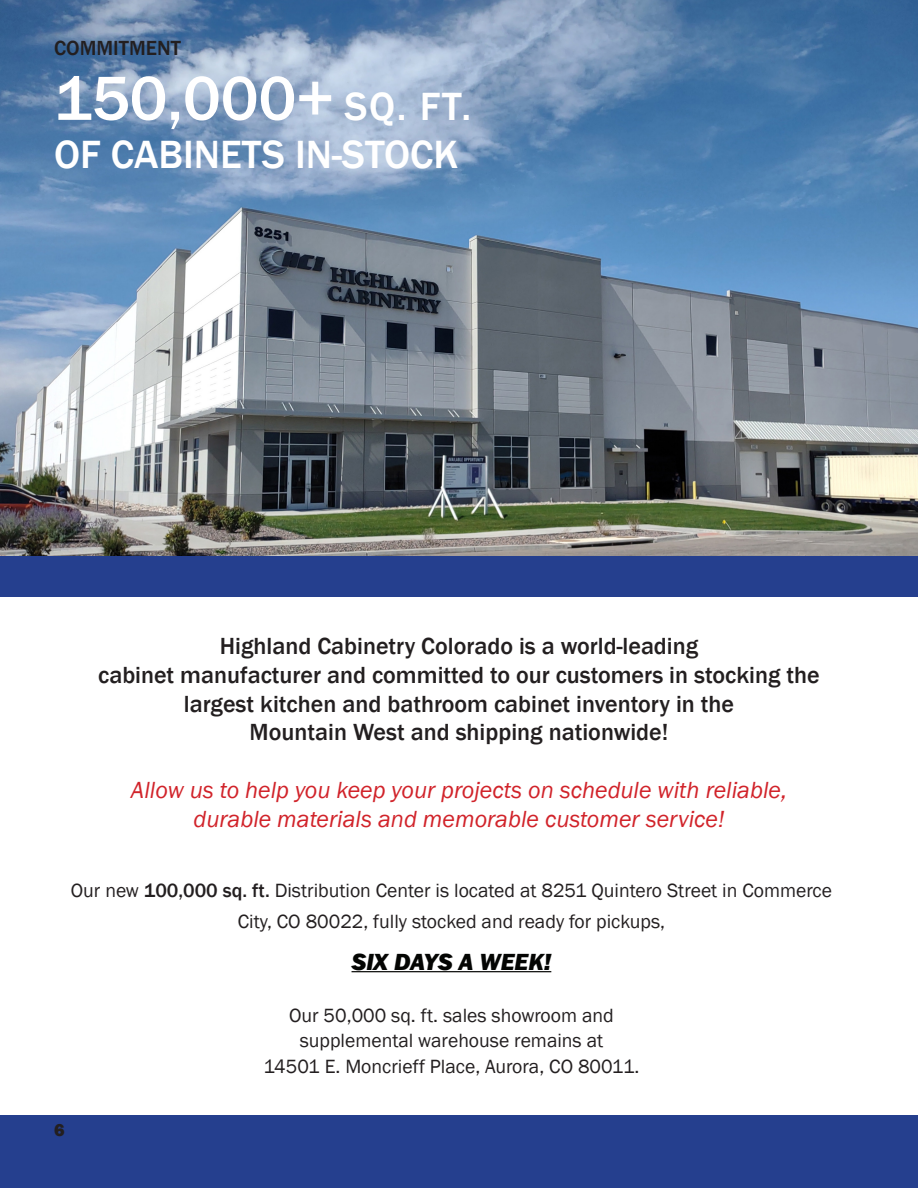
<style>
.page{position:relative;width:918px;height:1188px;background:#fff}
.page>*{position:absolute;margin:0;border:0;box-sizing:border-box;transform-origin:0 0}
.t1{font:500 64.5px "Franklin Gothic";color:#fff}
.t2{font:500 40.5px "Franklin Gothic";color:#fff}
.t3{font:500 24px "Franklin Gothic";color:#231f20}
.t4{font:italic 24px "Franklin Gothic";color:#d1232a}
.t5{font:italic 800 24px "Franklin Gothic";color:#040503}
.t6{font:500 21px "Franklin Gothic";color:#231f20}
.t7{font:19.65px/31.3px "Franklin Gothic";color:#231f20;text-align:center}
.t8{font:800 18px "Franklin Gothic";color:#231f20}
.s1{font-size:40.5px}
.s2{font-weight:500}
</style>
<div class="page">
<img style="left:0;top:0;width:918px;height:556px">
<div style="left:0;top:1115px;width:918px;height:73px;background:#253f8e"></div>
<hr style="left:352px;top:971px;width:199px;height:1px;background:#040503">
<div style="left:0;top:556px;width:918px;height:40px;background:#253f8e"></div>
<p class="t6" style="left:54px;top:35px;width:128px">COMMITMENT</p>
<p class="t1" style="left:54px;top:58px;width:419px">150,000+ <span class="s1">SQ. FT.</span></p>
<p class="t2" style="left:54px;top:130px;width:406px">OF CABINETS IN-STOCK</p>
<p class="t3" style="left:220px;top:631px;width:480px">Highland Cabinetry Colorado is a world-leading</p>
<p class="t3" style="left:98px;top:660px;width:723px">cabinet manufacturer and committed to our customers in stocking the</p>
<p class="t3" style="left:184px;top:689px;width:552px">largest kitchen and bathroom cabinet inventory in the</p>
<p class="t3" style="left:250px;top:718px;width:420px">Mountain West and shipping nationwide!</p>
<p class="t4" style="left:131px;top:775px;width:658px">Allow us to help you keep your projects on schedule with reliable,</p>
<p class="t4" style="left:194px;top:804px;width:532px">durable materials and memorable customer service!</p>
<p class="t7" style="left:71px;top:875px;width:763px">Our new <span class="s2">100,000 sq. ft.</span> Distribution Center is located at 8251 Quintero Street in Commerce<br>City, CO 80022, fully stocked and ready for pickups,</p>
<p class="t5" style="left:352px;top:946px;width:201px">SIX DAYS A WEEK!</p>
<p class="t7" style="left:289px;top:1003px;width:326px;line-height:25.8px">Our 50,000 sq. ft. sales showroom and supplemental warehouse remains at</p>
<p class="t7" style="left:263px;top:1051px;width:378px">14501 E. Moncrieff Place, Aurora, CO 80011.</p>
<p class="t8" style="left:54px;top:1119px;width:12px">6</p>
</div>
